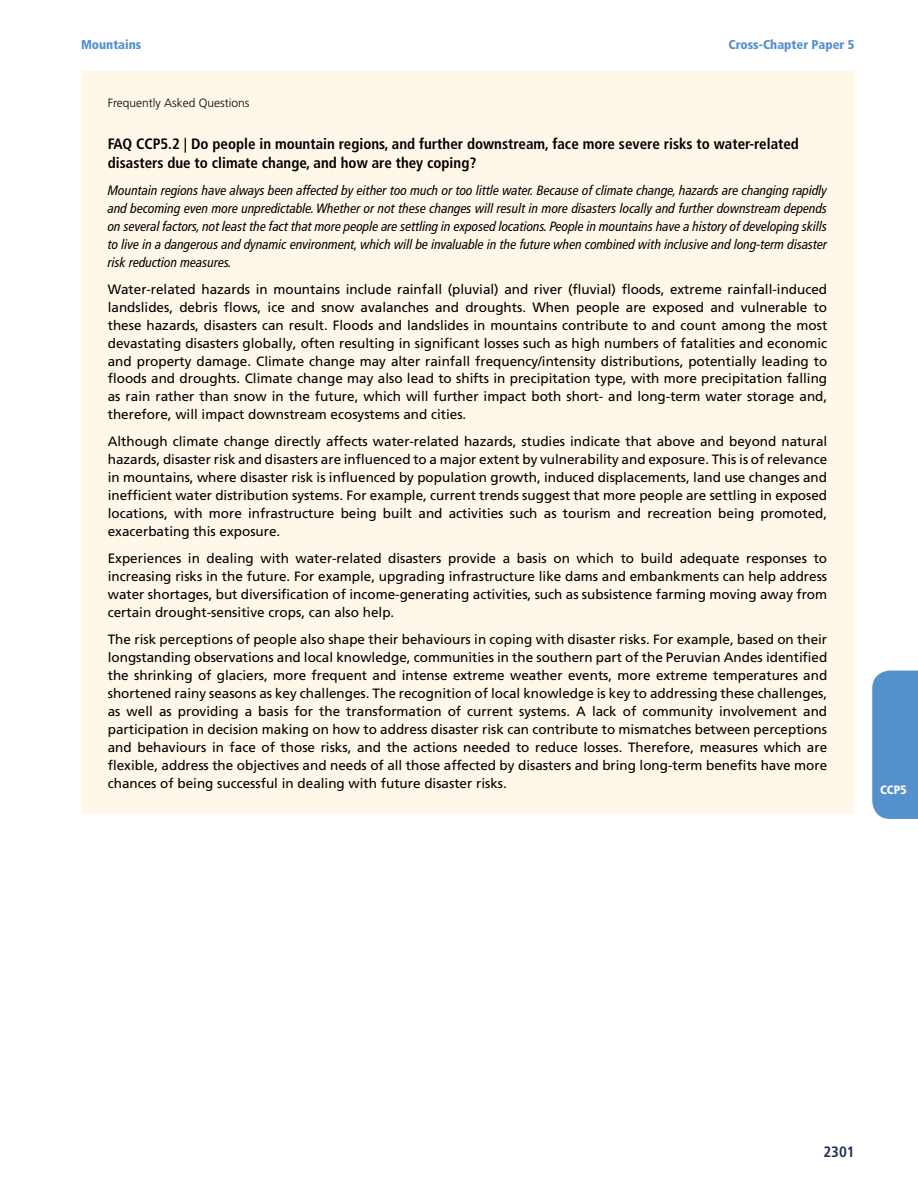
<style>
.page{position:relative;width:918px;height:1188px;background:#fff}
.page>*{position:absolute;margin:0;border:0;box-sizing:border-box;transform-origin:0 0}
.t1{font:700 condensed 15px/19.5px "Frutiger LT Pro";color:#000}
.t2{font:700 condensed 15px "Frutiger LT Pro";color:#1e2e57}
.t3{font:13.5px/18px "Frutiger LT Pro";color:#000;text-align:justify}
.t4{font:italic condensed 13.5px/18px "Frutiger LT Pro";color:#000;text-align:justify}
.t5{font:900 condensed 12.75px "Frutiger LT Pro";color:#5390cd}
.t6{font:300 12px "Frutiger LT Pro";color:#000}
.t7{font:900 condensed 12px "Frutiger LT Pro";color:#fff}
</style>
<div class="page">
<div style="left:872px;top:671px;width:46px;height:148px;background:#5390cd"></div>
<div style="left:81px;top:71px;width:773px;height:60px;background:#fff8e8"></div>
<div style="left:81px;top:133px;width:773px;height:60px;background:#fff8e8"></div>
<div style="left:81px;top:163px;width:773px;height:128px;background:#fff8e8"></div>
<div style="left:81px;top:262px;width:773px;height:182px;background:#fff8e8"></div>
<div style="left:81px;top:415px;width:773px;height:146px;background:#fff8e8"></div>
<div style="left:81px;top:532px;width:773px;height:110px;background:#fff8e8"></div>
<div style="left:81px;top:613px;width:773px;height:200px;background:#fff8e8"></div>
<p class="t5" style="left:81px;top:37px;width:62px">Mountains</p>
<p class="t5" style="left:729px;top:37px;width:127px">Cross-Chapter Paper 5</p>
<p class="t6" style="left:108px;top:96px;width:143px">Frequently Asked Questions</p>
<p class="t1" style="left:108px;top:134px;width:693px">FAQ CCP5.2 | Do people in mountain regions, and further downstream, face more severe risks to water-related disasters due to climate change, and how are they coping?</p>
<p class="t4" style="left:108px;top:181px;width:721px">Mountain regions have always been affected by either too much or too little water. Because of climate change, hazards are changing rapidly and becoming even more unpredictable. Whether or not these changes will result in more disasters locally and further downstream depends on several factors, not least the fact that more people are settling in exposed locations. People in mountains have a history of developing skills to live in a dangerous and dynamic environment, which will be invaluable in the future when combined with inclusive and long-term disaster risk reduction measures.</p>
<p class="t3" style="left:108px;top:280px;width:721px">Water-related hazards in mountains include rainfall (pluvial) and river (fluvial) floods, extreme rainfall-induced landslides, debris flows, ice and snow avalanches and droughts. When people are exposed and vulnerable to these hazards, disasters can result. Floods and landslides in mountains contribute to and count among the most devastating disasters globally, often resulting in significant losses such as high numbers of fatalities and economic and property damage. Climate change may alter rainfall frequency/intensity distributions, potentially leading to floods and droughts. Climate change may also lead to shifts in precipitation type, with more precipitation falling as rain rather than snow in the future, which will further impact both short- and long-term water storage and, therefore, will impact downstream ecosystems and cities.</p>
<p class="t3" style="left:108px;top:433px;width:721px">Although climate change directly affects water-related hazards, studies indicate that above and beyond natural hazards, disaster risk and disasters are influenced to a major extent by vulnerability and exposure. This is of relevance in mountains, where disaster risk is influenced by population growth, induced displacements, land use changes and inefficient water distribution systems. For example, current trends suggest that more people are settling in exposed locations, with more infrastructure being built and activities such as tourism and recreation being promoted, exacerbating this exposure.</p>
<p class="t3" style="left:108px;top:550px;width:721px">Experiences in dealing with water-related disasters provide a basis on which to build adequate responses to increasing risks in the future. For example, upgrading infrastructure like dams and embankments can help address water shortages, but diversification of income-generating activities, such as subsistence farming moving away from certain drought-sensitive crops, can also help.</p>
<p class="t3" style="left:108px;top:631px;width:721px">The risk perceptions of people also shape their behaviours in coping with disaster risks. For example, based on their longstanding observations and local knowledge, communities in the southern part of the Peruvian Andes identified the shrinking of glaciers, more frequent and intense extreme weather events, more extreme temperatures and shortened rainy seasons as key challenges. The recognition of local knowledge is key to addressing these challenges, as well as providing a basis for the transformation of current systems. A lack of community involvement and participation in decision making on how to address disaster risk can contribute to mismatches between perceptions and behaviours in face of those risks, and the actions needed to reduce losses. Therefore, measures which are flexible, address the objectives and needs of all those affected by disasters and bring long-term benefits have more chances of being successful in dealing with future disaster risks.</p>
<p class="t7" style="left:880px;top:783px;width:28px">CCP5</p>
<p class="t2" style="left:823px;top:1143px;width:33px">2301</p>
</div>
